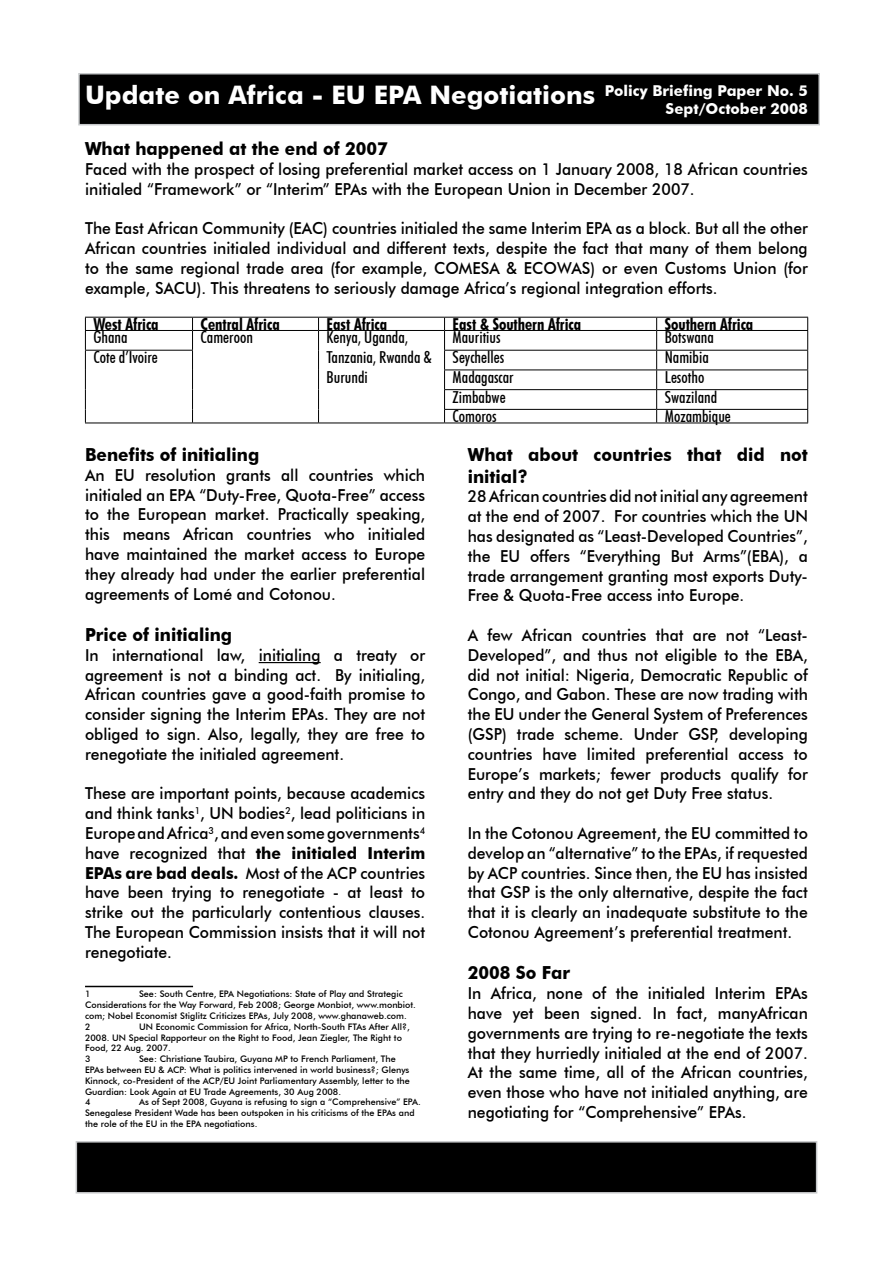
<style>
.page{position:relative;width:893px;height:1263px;background:#fff}
.page>*{position:absolute;margin:0;border:0;box-sizing:border-box;transform-origin:0 0}
.t1{font:700 25.5px "Futura BT";color:#fff}
.t2{font:700 18px/21.6px "Futura BT";color:#000;scale:.95 1}
.t3{font:500 16.5px/19.8px "Futura BT";color:#000;text-align:justify;scale:.95 1}
.t4{font:500 condensed 16.5px/19.8px "Futura BT";color:#000}
.t5{font:700 condensed 16.5px "Futura BT";color:#000}
.t6{font:700 15px "Futura BT";color:#fff}
.t7{font:500 9px/10.8px "Futura BT";color:#000}
.s1{font-weight:700}
</style>
<div class="page">
<div style="left:79px;top:74px;width:740px;height:51px;background:#000"></div>
<div style="left:78px;top:73px;width:742px;height:52px;border:2px solid #c6c8ca"></div>
<hr style="left:85px;top:317px;width:108px;height:1px;background:#000">
<hr style="left:193px;top:317px;width:126px;height:1px;background:#000">
<hr style="left:319px;top:317px;width:126px;height:1px;background:#000">
<hr style="left:445px;top:317px;width:212px;height:1px;background:#000">
<hr style="left:657px;top:317px;width:151px;height:1px;background:#000">
<hr style="left:85px;top:330px;width:108px;height:1px;background:#000">
<hr style="left:193px;top:330px;width:126px;height:1px;background:#000">
<hr style="left:319px;top:330px;width:126px;height:1px;background:#000">
<hr style="left:445px;top:330px;width:212px;height:1px;background:#000">
<hr style="left:657px;top:330px;width:151px;height:1px;background:#000">
<hr style="left:85px;top:350px;width:108px;height:1px;background:#000">
<hr style="left:444px;top:350px;width:213px;height:1px;background:#000">
<hr style="left:657px;top:350px;width:151px;height:1px;background:#000">
<hr style="left:444px;top:370px;width:213px;height:1px;background:#000">
<hr style="left:657px;top:370px;width:151px;height:1px;background:#000">
<hr style="left:444px;top:389px;width:213px;height:1px;background:#000">
<hr style="left:657px;top:389px;width:151px;height:1px;background:#000">
<hr style="left:444px;top:409px;width:213px;height:1px;background:#000">
<hr style="left:657px;top:409px;width:151px;height:1px;background:#000">
<hr style="left:85px;top:423px;width:108px;height:1px;background:#000">
<hr style="left:193px;top:423px;width:126px;height:1px;background:#000">
<hr style="left:319px;top:423px;width:126px;height:1px;background:#000">
<hr style="left:445px;top:423px;width:212px;height:1px;background:#000">
<hr style="left:657px;top:423px;width:151px;height:1px;background:#000">
<svg style="left:85px;top:318px;width:1px;height:105px"></svg>
<svg style="left:192px;top:318px;width:1px;height:105px"></svg>
<svg style="left:318px;top:318px;width:1px;height:105px"></svg>
<svg style="left:444px;top:318px;width:1px;height:105px"></svg>
<svg style="left:656px;top:318px;width:1px;height:105px"></svg>
<svg style="left:807px;top:318px;width:1px;height:105px"></svg>
<hr style="left:259px;top:662px;width:62px;height:1px;background:#000">
<hr style="left:85px;top:986px;width:108px;height:1px;background:#000">
<div style="left:76px;top:1142px;width:741px;height:51px;background:#000"></div>
<div style="left:76px;top:1141px;width:741px;height:52px;border:2px solid #c6c8ca"></div>
<h1 class="t1" style="left:85px;top:80px;width:724px">Update on Africa - EU EPA Negotiations <sup>Policy</sup> <sup>Briefing</sup> <sup>Paper</sup> <sup>No.</sup> <sup>5</sup></h1>
<p class="t6" style="left:666px;top:100px;width:144px">Sept/October 2008</p>
<p class="t2" style="left:85px;top:138px;width:320px">What happened at the end of 2007</p>
<p class="t3" style="left:85px;top:159px;width:762px">Faced with the prospect of losing preferential market access on 1 January 2008, 18 African countries initialed “Framework” or “Interim” EPAs with the European Union in December 2007.</p>
<p class="t3" style="left:85px;top:219px;width:762px">The East African Community (EAC) countries initialed the same Interim EPA as a block. But all the other African countries initialed individual and different texts, despite the fact that many of them belong to the same regional trade area (for example, COMESA &amp; ECOWAS) or even Customs Union (for example, SACU). This threatens to seriously damage Africa’s regional integration efforts.</p>
<p class="t5" style="left:94px;top:314px;width:67px">West Africa</p>
<p class="t5" style="left:201px;top:314px;width:81px">Central Africa</p>
<p class="t5" style="left:327px;top:314px;width:62px">East Africa</p>
<p class="t5" style="left:453px;top:314px;width:130px">East &amp; Southern Africa</p>
<p class="t5" style="left:665px;top:314px;width:90px">Southern Africa</p>
<p class="t4" style="left:94px;top:327px;width:36px">Ghana</p>
<p class="t4" style="left:201px;top:327px;width:54px">Cameroon</p>
<p class="t4" style="left:327px;top:327px;width:107px">Kenya, Uganda,<br>Tanzania, Rwanda &amp;<br>Burundi</p>
<p class="t4" style="left:453px;top:327px;width:50px">Mauritius</p>
<p class="t4" style="left:665px;top:327px;width:51px">Botswana</p>
<p class="t4" style="left:94px;top:347px;width:66px">Cote d’Ivoire</p>
<p class="t4" style="left:453px;top:347px;width:53px">Seychelles</p>
<p class="t4" style="left:665px;top:347px;width:46px">Namibia</p>
<p class="t4" style="left:453px;top:367px;width:63px">Madagascar</p>
<p class="t4" style="left:665px;top:367px;width:41px">Lesotho</p>
<p class="t4" style="left:453px;top:387px;width:54px">Zimbabwe</p>
<p class="t4" style="left:665px;top:387px;width:54px">Swaziland</p>
<p class="t4" style="left:453px;top:406px;width:46px">Comoros</p>
<p class="t4" style="left:665px;top:406px;width:68px">Mozambique</p>
<p class="t2" style="left:85px;top:444px;width:185px">Benefits of initialing</p>
<p class="t3" style="left:85px;top:465px;width:360px">An EU resolution grants all countries which initialed an EPA “Duty-Free, Quota-Free” access to the European market. Practically speaking, this means African countries who initialed have maintained the market access to Europe they already had under the earlier preferential agreements of Lomé and Cotonou.</p>
<p class="t2" style="left:85px;top:624px;width:156px">Price of initialing</p>
<p class="t3" style="left:85px;top:645px;width:360px">In international law, initialing a treaty or agreement is not a binding act. By initialing, African countries gave a good-faith promise to consider signing the Interim EPAs. They are not obliged to sign. Also, legally, they are free to renegotiate the initialed agreement.</p>
<p class="t3" style="left:85px;top:783px;width:360px">These are important points, because academics and think tanks<sup>1</sup>, UN bodies<sup>2</sup>, lead politicians in Europe and Africa<sup>3</sup>, and even some governments<sup>4 </sup>have recognized that <span class="s1">the initialed Interim EPAs are bad deals.</span> Most of the ACP countries have been trying to renegotiate - at least to strike out the particularly contentious clauses.<br>The European Commission insists that it will not renegotiate.</p>
<p class="t7" style="left:85px;top:989px;width:7px">1</p>
<p class="t2" style="left:468px;top:444px;width:360px">What about countries that did not initial?</p>
<p class="t3" style="left:468px;top:486px;width:360px">28 African countries did not initial any agreement at the end of 2007. For countries which the UN has designated as “Least-Developed Countries”, the EU offers “Everything But Arms”(EBA), a trade arrangement granting most exports Duty-Free &amp; Quota-Free access into Europe.</p>
<p class="t3" style="left:468px;top:625px;width:360px">A few African countries that are not “Least-Developed”, and thus not eligible to the EBA, did not initial: Nigeria, Democratic Republic of Congo, and Gabon. These are now trading with the EU under the General System of Preferences (GSP) trade scheme. Under GSP, developing countries have limited preferential access to Europe’s markets; fewer products qualify for entry and they do not get Duty Free status.</p>
<p class="t3" style="left:468px;top:823px;width:360px">In the Cotonou Agreement, the EU committed to develop an “alternative” to the EPAs, if requested by ACP countries. Since then, the EU has insisted that GSP is the only alternative, despite the fact that it is clearly an inadequate substitute to the Cotonou Agreement’s preferential treatment.</p>
<p class="t2" style="left:468px;top:962px;width:109px">2008 So Far</p>
<p class="t3" style="left:468px;top:983px;width:360px">In Africa, none of the initialed Interim EPAs have yet been signed. In fact, manyAfrican governments are trying to re-negotiate the texts that they hurriedly initialed at the end of 2007.<br>At the same time, all of the African countries, even those who have not initialed anything, are negotiating for “Comprehensive” EPAs.</p>
<p class="t7" style="left:85px;top:989px;width:332px;text-indent:54px">See: South Centre, EPA Negotiations: State of Play and Strategic Considerations for the Way Forward, Feb 2008; George Monbiot, www.monbiot. com; Nobel Economist Stiglitz Criticizes EPAs, July 2008, www.ghanaweb.com.<br>2</p>
<p class="t7" style="left:85px;top:1021px;width:326px;text-indent:54px">UN Economic Commission for Africa, North-South FTAs After All?, 2008. UN Special Rapporteur on the Right to Food, Jean Ziegler, The Right to Food, 22 Aug. 2007.<br>3</p>
<p class="t7" style="left:85px;top:1053px;width:326px;text-indent:54px">See: Christiane Taubira, Guyana MP to French Parliament, The EPAs between EU &amp; ACP: What is politics intervened in world business?; Glenys Kinnock, co-President of the ACP/EU Joint Parliamentary Assembly, letter to the Guardian: Look Again at EU Trade Agreements, 30 Aug 2008.<br>4</p>
<p class="t7" style="left:85px;top:1097px;width:337px;text-indent:54px">As of Sept 2008, Guyana is refusing to sign a “Comprehensive” EPA.<br>Senegalese President Wade has been outspoken in his criticisms of the EPAs and the role of the EU in the EPA negotiations.</p>
</div>
